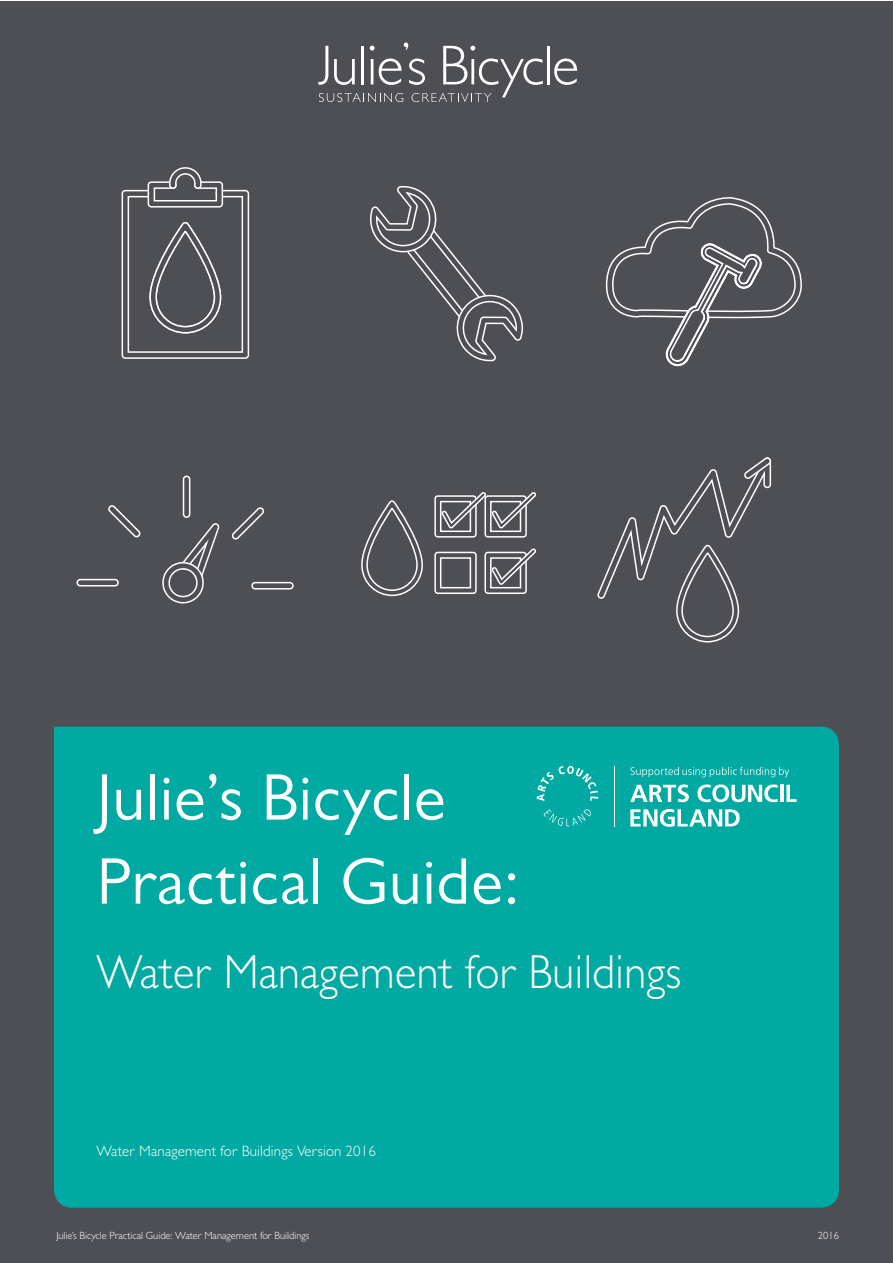
<style>
.page{position:relative;width:893px;height:1263px;background:#fff}
.page>*{position:absolute;margin:0;border:0;box-sizing:border-box;transform-origin:0 0}
.t1{font:66.3px/84px "Gill Sans MT Pro";letter-spacing:.01em;color:#fff}
.t2{font:300 48px "Gill Sans MT Pro";letter-spacing:.01em;color:#fff;scale:.93 1}
.t3{font:300 15px "Gill Sans MT Pro";letter-spacing:.01em;color:#fff}
.t4{font:300 10.5px "Gill Sans MT Pro";color:#fff}
</style>
<div class="page">
<div style="left:0;top:1px;width:892px;height:1262px;background:#4e4e55"></div>
<div style="left:54px;top:727px;width:785px;height:481px;background:#00a9a1"></div>
<hr style="left:547px;top:46px;width:3px;height:38px;background:#fff">
<svg style="left:554px;top:58px;width:23px;height:27px"></svg>
<svg style="left:318px;top:43px;width:225px;height:59px"></svg>
<svg style="left:630px;top:784px;width:59px;height:18px"></svg>
<svg style="left:697px;top:784px;width:81px;height:18px"></svg>
<hr style="left:780px;top:785px;width:4px;height:17px;background:#fff">
<svg style="left:786px;top:785px;width:11px;height:17px"></svg>
<svg style="left:630px;top:809px;width:110px;height:18px;background:#76d0cc"></svg>
<svg style="left:630px;top:767px;width:159px;height:10px;background:#2bb7b0"></svg>
<svg style="left:537px;top:766px;width:61px;height:35px;background:#1fb3ac"></svg>
<svg style="left:543px;top:809px;width:49px;height:17px"></svg>
<hr style="left:614px;top:766px;width:1px;height:60px;background:#fff">
<svg style="left:606px;top:197px;width:196px;height:170px"></svg>
<svg style="left:121px;top:167px;width:129px;height:192px"></svg>
<div style="left:76px;top:579px;width:43px;height:7px;border:2px solid #fff;border-radius:3px"></div>
<svg style="left:108px;top:505px;width:33px;height:33px"></svg>
<div style="left:183px;top:476px;width:7px;height:42px;border:2px solid #fff;border-radius:3px"></div>
<svg style="left:231px;top:507px;width:33px;height:33px"></svg>
<div style="left:251px;top:582px;width:43px;height:7px;border:2px solid #fff;border-radius:3px"></div>
<svg style="left:162px;top:523px;width:58px;height:81px"></svg>
<svg style="left:361px;top:500px;width:62px;height:97px"></svg>
<svg style="left:434px;top:492px;width:102px;height:46px"></svg>
<svg style="left:484px;top:548px;width:52px;height:46px"></svg>
<svg style="left:434px;top:551px;width:43px;height:43px"></svg>
<svg style="left:597px;top:457px;width:175px;height:186px"></svg>
<svg style="left:370px;top:186px;width:153px;height:176px"></svg>
<h1 class="t1" style="left:97px;top:755px;width:424px">Julie’s Bicycle<br>Practical Guide:</h1>
<h2 class="t2" style="left:97px;top:943px;width:630px">Water Management for Buildings</h2>
<h3 class="t3" style="left:97px;top:1141px;width:281px">Water Management for Buildings Version 2016</h3>
<p class="t4" style="left:56px;top:1229px;width:255px">Julie’s Bicycle Practical Guide: Water Management for Buildings</p>
<p class="t4" style="left:818px;top:1229px;width:22px">2016</p>
</div>
